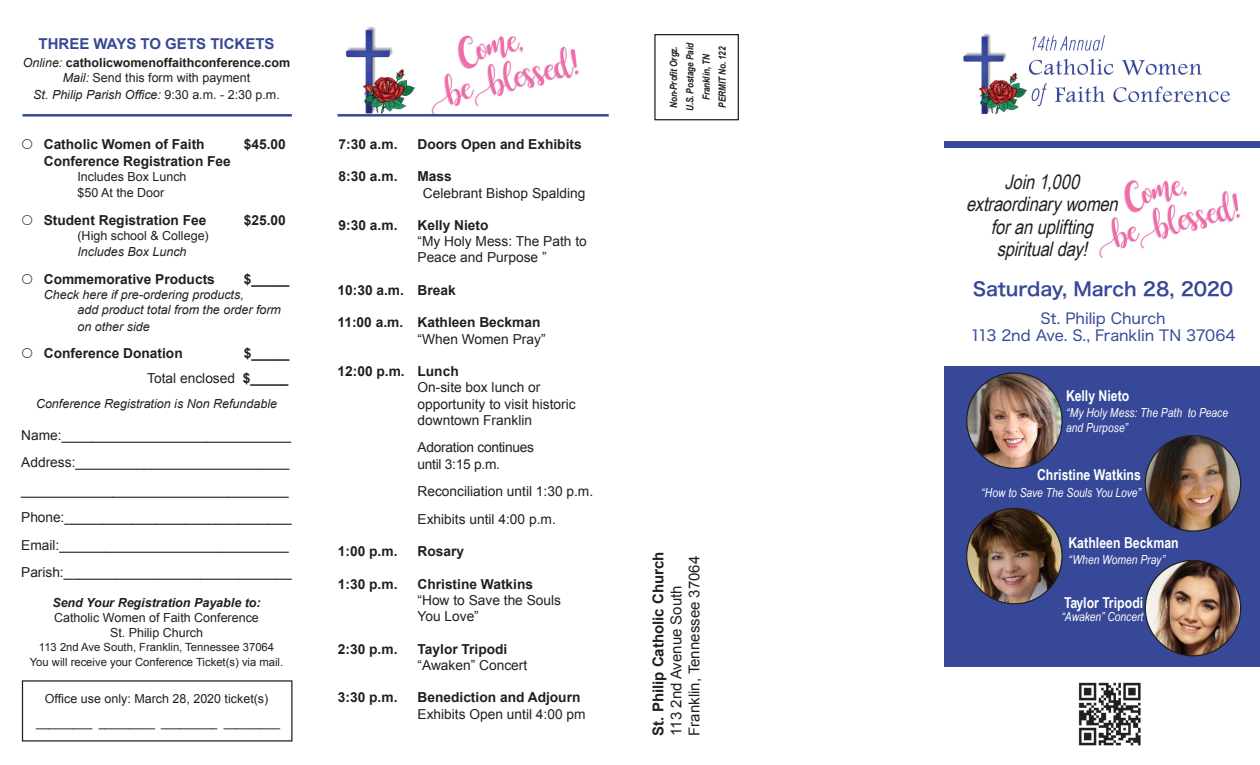
<style>
.page{position:relative;width:1260px;height:765px;background:#fff}
.page>*{position:absolute;margin:0;border:0;box-sizing:border-box;transform-origin:0 0}
.TR_Body_Text{font:italic 20px "Arial Narrow";color:#231f20}
.TR_Body_Text-2{font:18.75px "Hiragino Sans W6";letter-spacing:-.01em;color:#364897}
.TR_Body_Text-3{font:700 15px "Arial Narrow";color:#fff}
.TR_Body_Text-4{font:15px "Hiragino Sans W4";letter-spacing:-.005em;color:#364897}
.t1{font:15px "Arial";color:#231f20}
.t2{font:700 15px "Arial";color:#231f20}
.t3{font:700 15px "Arial";color:#364897}
.t4{font:13.75px/16.5px "Arial";color:#231f20}
.t5{font:700 13.75px "Arial";color:#231f20}
.t6{font:13.75px "Arial";letter-spacing:-.02em;color:#231f20}
.t7{font:italic 12.5px/15px "Arial";color:#231f20}
.t8{font:12.5px "Arial";color:#231f20}
.TR_Body_Text-5{font:italic 12.5px/15px "Arial Narrow";color:#fff}
.t9{font:700 12.5px "Arial";color:#231f20}
.t10{font:italic 700 12.5px "Arial";color:#231f20}
.t11{font:11.25px "Arial";color:#231f20}
.t12{font:italic 700 10px "Arial Narrow";letter-spacing:-.01em;color:#231f20}
.s1{font-weight:400;font-style:italic}
.s2{font-style:italic}
.s3{font-style:normal}
.s4{font-weight:700}
</style>
<div class="page">
<img style="left:1078px;top:682px;width:63px;height:64px">
<div style="left:945px;top:141px;width:315px;height:7px;background:#364897"></div>
<img style="left:963px;top:33px;width:267px;height:82px">
<img style="left:1099px;top:180px;width:141px;height:78px">
<div style="left:945px;top:366px;width:315px;height:301px;background:#364897"></div>
<img style="left:1145px;top:436px;width:96px;height:95px;border-radius:48px">
<img style="left:967px;top:373px;width:95px;height:95px;border-radius:48px">
<img style="left:967px;top:508px;width:95px;height:96px;border-radius:48px">
<img style="left:1145px;top:560px;width:96px;height:96px;border-radius:48px">
<hr style="left:22px;top:114px;width:270px;height:3px;background:#364897">
<img style="left:431px;top:35px;width:148px;height:79px">
<img style="left:345px;top:27px;width:70px;height:87px">
<hr style="left:338px;top:114px;width:271px;height:3px;background:#364897">
<div style="left:654px;top:34px;width:85px;height:86px;border:1px solid #231f20"></div>
<p class="t3" style="left:39px;top:33px;width:237px">THREE WAYS TO GETS TICKETS</p>
<p class="t9" style="left:23px;top:55px;width:269px"><span class="s1">Online:</span> catholicwomenoffaithconference.com</p>
<p class="t8" style="left:63px;top:70px;width:189px"><span class="s2">Mail:</span> Send this form with payment</p>
<p class="t7" style="left:33px;top:87px;width:248px">St. Philip Parish Office: <span class="s3">9:30 a.m. - 2:30 p.m.</span></p>
<p class="t5" style="left:44px;top:135px;width:162px">Catholic Women of Faith</p>
<p class="t5" style="left:244px;top:135px;width:44px">$45.00</p>
<p class="t5" style="left:44px;top:152px;width:189px">Conference Registration Fee</p>
<p class="t8" style="left:78px;top:168px;width:111px">Includes Box Lunch</p>
<p class="t8" style="left:78px;top:185px;width:88px">$50 At the Door</p>
<p class="t5" style="left:44px;top:211px;width:164px">Student Registration Fee</p>
<p class="t5" style="left:244px;top:211px;width:44px">$25.00</p>
<p class="t8" style="left:78px;top:227px;width:133px">(High school &amp; College)</p>
<p class="t7" style="left:78px;top:245px;width:111px">Includes Box Lunch</p>
<p class="t5" style="left:44px;top:270px;width:173px">Commemorative Products</p>
<p class="t5" style="left:244px;top:270px;width:47px">$_____</p>
<p class="t7" style="left:78px;top:287px;width:205px;text-indent:-34px">Check here if pre-ordering products,<br>add product total from the order form</p>
<p class="t7" style="left:78px;top:319px;width:74px">on other side</p>
<p class="t5" style="left:44px;top:344px;width:141px">Conference Donation</p>
<p class="t5" style="left:244px;top:344px;width:47px">$_____</p>
<p class="t4" style="left:147px;top:370px;width:143px">Total enclosed <span class="s4">$_____</span></p>
<p class="t7" style="left:36px;top:397px;width:243px">Conference Registration is Non Refundable</p>
<p class="t4" style="left:21px;top:427px;width:271px">Name:______________________________</p>
<p class="t4" style="left:21px;top:454px;width:270px">Address:____________________________</p>
<p class="t4" style="left:21px;top:482px;width:269px">___________________________________</p>
<p class="t4" style="left:21px;top:509px;width:272px">Phone:______________________________</p>
<p class="t4" style="left:21px;top:537px;width:269px">Email:______________________________</p>
<p class="t4" style="left:21px;top:564px;width:272px">Parish:______________________________</p>
<p class="t10" style="left:52px;top:595px;width:210px">Send Your Registration Payable to:</p>
<p class="t8" style="left:54px;top:610px;width:206px">Catholic Women of Faith Conference</p>
<p class="t8" style="left:110px;top:625px;width:95px">St. Philip Church</p>
<p class="t11" style="left:39px;top:640px;width:237px">113 2nd Ave South, Franklin, Tennessee 37064</p>
<p class="t11" style="left:30px;top:655px;width:255px">You will receive your Conference Ticket(s) via mail.</p>
<p class="t8" style="left:45px;top:691px;width:225px">Office use only: March 28, 2020 ticket(s)</p>
<p class="t11" style="left:36px;top:716px;width:245px">_________ _________ _________ _________</p>
<p class="t5" style="left:339px;top:135px;width:60px">7:30 a.m.</p>
<p class="t5" style="left:417px;top:135px;width:166px">Doors Open and Exhibits</p>
<p class="t5" style="left:339px;top:167px;width:60px">8:30 a.m.</p>
<p class="t4" style="left:423px;top:168px;width:164px;text-indent:-5px"><span class="s4">Mass<br></span>Celebrant Bishop Spalding</p>
<p class="t5" style="left:339px;top:216px;width:60px">9:30 a.m.</p>
<p class="t5" style="left:417px;top:216px;width:73px">Kelly Nieto</p>
<p class="t4" style="left:417px;top:233px;width:171px">“My Holy Mess: The Path to</p>
<p class="t4" style="left:417px;top:249px;width:131px">Peace and Purpose ”</p>
<p class="t5" style="left:338px;top:281px;width:120px">10:30 a.m. Break</p>
<p class="t5" style="left:338px;top:314px;width:205px">11:00 a.m. Kathleen Beckman</p>
<p class="t4" style="left:417px;top:331px;width:130px">“When Women Pray”</p>
<p class="t5" style="left:338px;top:362px;width:123px">12:00 p.m. Lunch</p>
<p class="t4" style="left:417px;top:379px;width:125px">On-site box lunch or</p>
<p class="t4" style="left:417px;top:396px;width:160px">opportunity to visit historic downtown Franklin</p>
<p class="t6" style="left:417px;top:439px;width:118px">Adoration continues</p>
<p class="t4" style="left:417px;top:456px;width:84px">until 3:15 p.m.</p>
<p class="t4" style="left:417px;top:483px;width:177px">Reconciliation until 1:30 p.m.</p>
<p class="t4" style="left:417px;top:511px;width:140px">Exhibits until 4:00 p.m.</p>
<p class="t5" style="left:338px;top:542px;width:61px">1:00 p.m.</p>
<p class="t5" style="left:418px;top:542px;width:48px">Rosary</p>
<p class="t5" style="left:338px;top:575px;width:61px">1:30 p.m.</p>
<p class="t5" style="left:418px;top:575px;width:117px">Christine Watkins</p>
<p class="t4" style="left:417px;top:592px;width:145px">“How to Save the Souls</p>
<p class="t4" style="left:417px;top:608px;width:63px">You Love”</p>
<p class="t5" style="left:338px;top:640px;width:61px">2:30 p.m.</p>
<p class="t5" style="left:418px;top:640px;width:91px">Taylor Tripodi</p>
<p class="t4" style="left:417px;top:657px;width:111px">“Awaken” Concert</p>
<p class="t5" style="left:338px;top:689px;width:61px">3:30 p.m.</p>
<p class="t5" style="left:418px;top:689px;width:164px">Benediction and Adjourn</p>
<p class="t4" style="left:417px;top:706px;width:170px">Exhibits Open until 4:00 pm</p>
<p class="t12" style="left:668px;top:108px;width:63px;rotate:-90deg">Non-Profit Orgz.</p>
<p class="t12" style="left:684px;top:111px;width:70px;rotate:-90deg">U.S. Postage Paid</p>
<p class="t12" style="left:700px;top:100px;width:48px;rotate:-90deg">Franklin, TN</p>
<p class="t12" style="left:717px;top:108px;width:63px;rotate:-90deg">PERMIT No. 122</p>
<p class="t2" style="left:648px;top:736px;width:186px;rotate:-90deg">St. Philip Catholic Church</p>
<p class="t1" style="left:684px;top:736px;width:181px;rotate:-90deg">Franklin, Tennessee 37064</p>
<p class="t1" style="left:666px;top:736px;width:152px;rotate:-90deg">113 2nd Avenue South</p>
<p class="TR_Body_Text" style="left:1004px;top:167px;width:82px">Join1,000</p>
<p class="TR_Body_Text" style="left:966px;top:190px;width:159px">extraordinarywomen</p>
<p class="TR_Body_Text" style="left:991px;top:212px;width:109px">foranuplifting</p>
<p class="TR_Body_Text" style="left:997px;top:235px;width:98px">spiritualday!</p>
<p class="TR_Body_Text-2" style="left:973px;top:272px;width:262px">Saturday, March 28, 2020</p>
<p class="TR_Body_Text-4" style="left:1040px;top:305px;width:127px">St. Philip Church</p>
<p class="TR_Body_Text-4" style="left:970px;top:322px;width:267px">113 2nd Ave. S., Franklin TN 37064</p>
<p class="TR_Body_Text-3" style="left:1066px;top:387px;width:65px">Kelly Nieto</p>
<p class="TR_Body_Text-5" style="left:1066px;top:405px;width:164px">“My Holy Mess: The Path to Peace and Purpose”</p>
<p class="TR_Body_Text-3" style="left:1037px;top:466px;width:105px">Christine Watkins</p>
<p class="TR_Body_Text-5" style="left:981px;top:485px;width:161px">“How to Save The Souls You Love”</p>
<p class="TR_Body_Text-3" style="left:1068px;top:534px;width:112px">Kathleen Beckman</p>
<p class="TR_Body_Text-5" style="left:1068px;top:552px;width:98px">“When Women Pray”</p>
<p class="TR_Body_Text-3" style="left:1064px;top:594px;width:81px">Taylor Tripodi</p>
<p class="TR_Body_Text-5" style="left:1061px;top:609px;width:83px">“Awaken” Concert</p>
</div>
